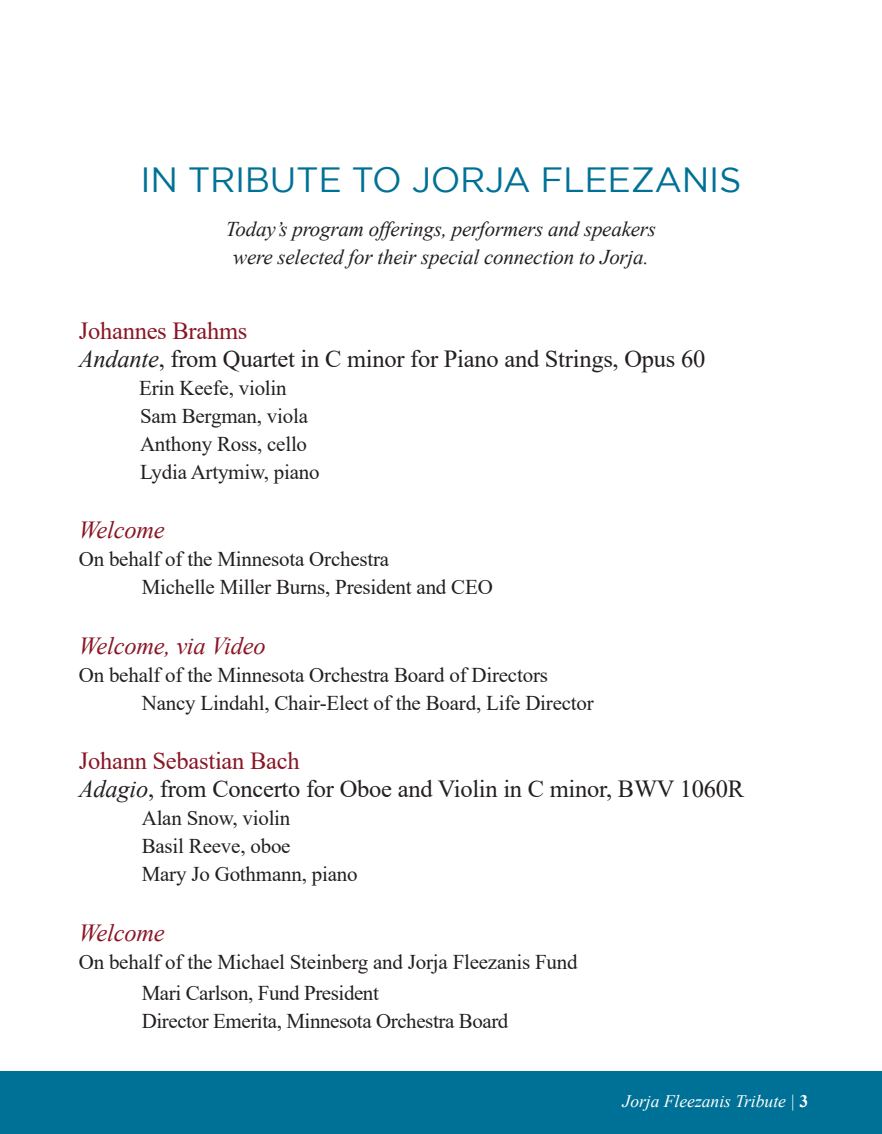
<style>
.page{position:relative;width:882px;height:1134px;background:#fff}
.page>*{position:absolute;margin:0;border:0;box-sizing:border-box;transform-origin:0 0}
.t1{font:35px "Gotham";letter-spacing:-.01em;color:#007196}
.t2{font:24.5px "Times New Roman";letter-spacing:-.01em;color:#231f20}
.t3{font:24.5px "Times New Roman";letter-spacing:-.01em;color:#8a1624}
.t4{font:italic 24.5px "Times New Roman";letter-spacing:-.01em;color:#8a1624}
.t5{font:21px "Times New Roman";letter-spacing:-.01em;color:#231f20}
.t6{font:italic 21px "Times New Roman";letter-spacing:-.01em;color:#231f20}
.t7{font:italic 17.5px "Times New Roman";color:#fff}
.s1{font-style:italic}
.s2{font-weight:700;font-style:normal}
</style>
<div class="page">
<div style="left:0;top:1072px;width:882px;height:62px;background:#007196"></div>
<p class="t1" style="left:141px;top:160px;width:602px">IN TRIBUTE TO JORJA FLEEZANIS</p>
<p class="t6" style="left:226px;top:214px;width:432px">Today’s program offerings, performers and speakers</p>
<p class="t6" style="left:233px;top:242px;width:417px">were selected for their special connection to Jorja.</p>
<p class="t3" style="left:79px;top:313px;width:170px">Johannes Brahms</p>
<p class="t2" style="left:79px;top:341px;width:628px"><span class="s1">Andante</span>, from Quartet in C minor for Piano and Strings, Opus 60</p>
<p class="t5" style="left:139px;top:373px;width:149px">Erin Keefe, violin</p>
<p class="t5" style="left:140px;top:401px;width:170px">Sam Bergman, viola</p>
<p class="t5" style="left:140px;top:429px;width:169px">Anthony Ross, cello</p>
<p class="t5" style="left:140px;top:457px;width:181px">Lydia Artymiw, piano</p>
<p class="t4" style="left:79px;top:513px;width:88px">Welcome</p>
<p class="t5" style="left:79px;top:545px;width:312px">On behalf of the Minnesota Orchestra</p>
<p class="t5" style="left:142px;top:573px;width:353px">Michelle Miller Burns, President and CEO</p>
<p class="t4" style="left:79px;top:629px;width:189px">Welcome, via Video</p>
<p class="t5" style="left:79px;top:660px;width:471px">On behalf of the Minnesota Orchestra Board of Directors</p>
<p class="t5" style="left:142px;top:688px;width:454px">Nancy Lindahl, Chair-Elect of the Board, Life Director</p>
<p class="t3" style="left:79px;top:744px;width:223px">Johann Sebastian Bach</p>
<p class="t2" style="left:79px;top:772px;width:667px"><span class="s1">Adagio</span>, from Concerto for Oboe and Violin in C minor, BWV 1060R</p>
<p class="t5" style="left:142px;top:804px;width:150px">Alan Snow, violin</p>
<p class="t5" style="left:142px;top:832px;width:150px">Basil Reeve, oboe</p>
<p class="t5" style="left:142px;top:860px;width:217px">Mary Jo Gothmann, piano</p>
<p class="t4" style="left:79px;top:916px;width:88px">Welcome</p>
<p class="t5" style="left:79px;top:947px;width:500px">On behalf of the Michael Steinberg and Jorja Fleezanis Fund</p>
<p class="t5" style="left:142px;top:979px;width:239px">Mari Carlson, Fund President</p>
<p class="t5" style="left:142px;top:1007px;width:368px">Director Emerita, Minnesota Orchestra Board</p>
<p class="t7" style="left:623px;top:1089px;width:187px">Jorja Fleezanis Tribute | <span class="s2">3</span></p>
</div>
